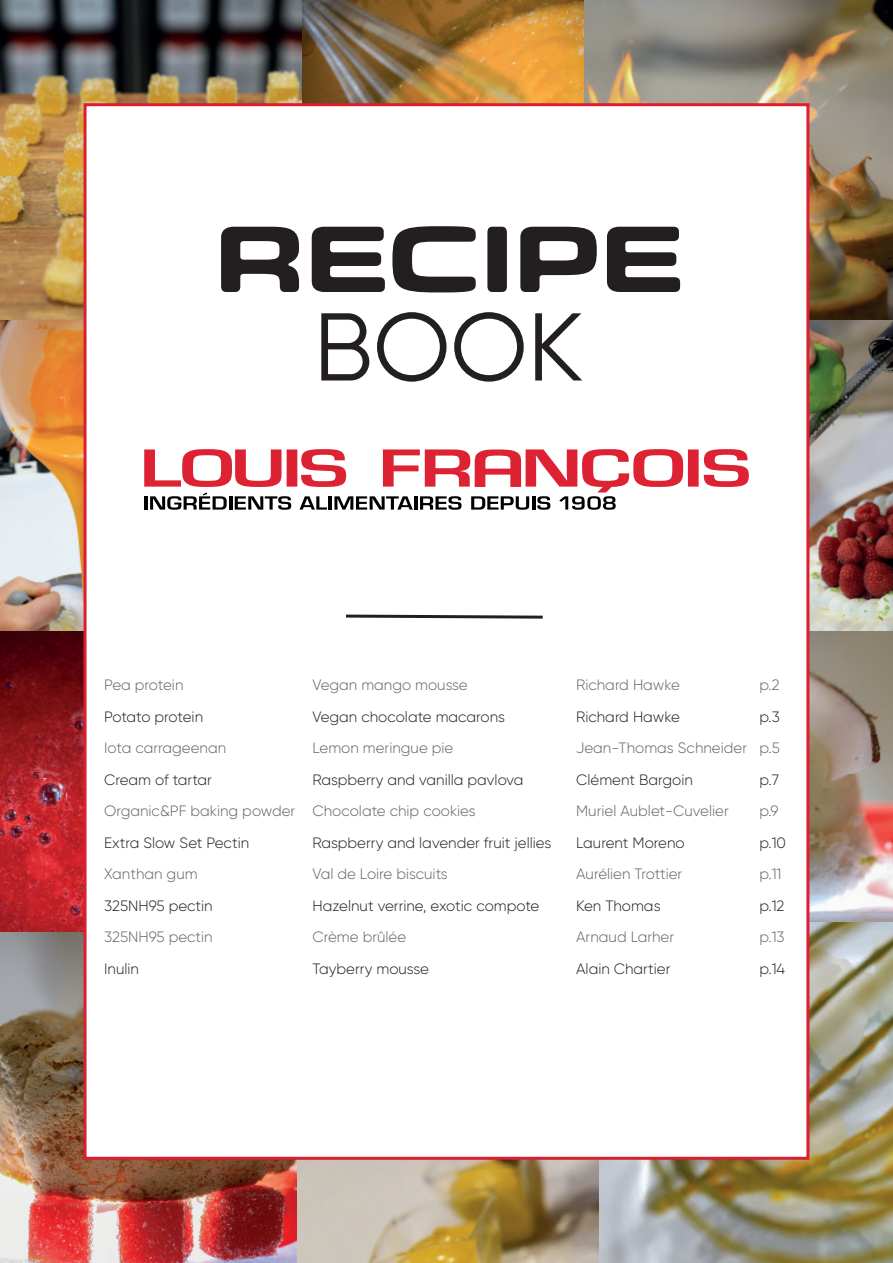
<style>
.page{position:relative;width:893px;height:1263px;background:#fff}
.page>*{position:absolute;margin:0;border:0;box-sizing:border-box;transform-origin:0 0}
.t1{font:700 96px "Eurostile Candy LT Pro";color:#231f20}
.t2{font:96px "Gilroy";color:#231f20}
.t3{font:300 15px "Gilroy";color:#231f20}
.t4{font:300 15px "Gilroy";color:#636366}
</style>
<div class="page">
<img style="left:0;top:0;width:302px;height:320px">
<img style="left:302px;top:0;width:283px;height:103px">
<img style="left:585px;top:0;width:308px;height:320px">
<img style="left:0;top:320px;width:84px;height:311px">
<img style="left:809px;top:320px;width:84px;height:311px">
<img style="left:0;top:631px;width:84px;height:301px">
<img style="left:809px;top:631px;width:84px;height:292px">
<img style="left:0;top:932px;width:298px;height:331px">
<img style="left:599px;top:923px;width:294px;height:340px">
<img style="left:298px;top:1160px;width:301px;height:103px">
<div style="left:84px;top:103px;width:725px;height:1057px;background:#fff;border:3px solid #db1e30"></div>
<svg style="left:144px;top:449px;width:605px;height:61px"></svg>
<svg style="left:346px;top:614px;width:197px;height:5px"></svg>
<h1 class="t1" style="left:214px;top:206px;width:470px">RECIPE</h1>
<h1 class="t2" style="left:314px;top:288px;width:271px">BOOK</h1>
<p class="t4" style="left:104px;top:676px;width:81px">Pea protein</p>
<p class="t3" style="left:104px;top:707px;width:100px">Potato protein</p>
<p class="t4" style="left:104px;top:739px;width:124px">Iota carrageenan</p>
<p class="t3" style="left:104px;top:770px;width:109px">Cream of tartar</p>
<p class="t4" style="left:104px;top:802px;width:193px">Organic&amp;PF baking powder</p>
<p class="t3" style="left:104px;top:833px;width:147px">Extra Slow Set Pectin</p>
<p class="t4" style="left:104px;top:865px;width:95px">Xanthan gum</p>
<p class="t3" style="left:104px;top:896px;width:110px">325NH95 pectin</p>
<p class="t4" style="left:104px;top:928px;width:110px">325NH95 pectin</p>
<p class="t3" style="left:104px;top:959px;width:36px">Inulin</p>
<p class="t4" style="left:313px;top:676px;width:157px">Vegan mango mousse</p>
<p class="t3" style="left:313px;top:707px;width:194px">Vegan chocolate macarons</p>
<p class="t4" style="left:313px;top:739px;width:142px">Lemon meringue pie</p>
<p class="t3" style="left:313px;top:770px;width:213px">Raspberry and vanilla pavlova</p>
<p class="t4" style="left:313px;top:802px;width:165px">Chocolate chip cookies</p>
<p class="t3" style="left:313px;top:833px;width:240px">Raspberry and lavender fruit jellies</p>
<p class="t4" style="left:313px;top:865px;width:137px">Val de Loire biscuits</p>
<p class="t3" style="left:313px;top:896px;width:228px">Hazelnut verrine, exotic compote</p>
<p class="t4" style="left:313px;top:928px;width:95px">Crème brûlée</p>
<p class="t3" style="left:313px;top:959px;width:118px">Tayberry mousse</p>
<p class="t4" style="left:576px;top:676px;width:105px">Richard Hawke</p>
<p class="t3" style="left:576px;top:707px;width:105px">Richard Hawke</p>
<p class="t4" style="left:576px;top:739px;width:172px">Jean-Thomas Schneider</p>
<p class="t3" style="left:576px;top:770px;width:118px">Clément Bargoin</p>
<p class="t4" style="left:576px;top:802px;width:154px">Muriel Aublet-Cuvelier</p>
<p class="t3" style="left:576px;top:833px;width:110px">Laurent Moreno</p>
<p class="t4" style="left:576px;top:865px;width:108px">Aurélien Trottier</p>
<p class="t3" style="left:576px;top:896px;width:86px">Ken Thomas</p>
<p class="t4" style="left:576px;top:928px;width:100px">Arnaud Larher</p>
<p class="t3" style="left:576px;top:959px;width:96px">Alain Chartier</p>
<p class="t4" style="left:759px;top:676px;width:22px">p.2</p>
<p class="t3" style="left:759px;top:707px;width:22px">p.3</p>
<p class="t4" style="left:759px;top:739px;width:22px">p.5</p>
<p class="t3" style="left:759px;top:770px;width:21px">p.7</p>
<p class="t4" style="left:759px;top:802px;width:21px">p.9</p>
<p class="t3" style="left:759px;top:833px;width:28px">p.10</p>
<p class="t4" style="left:759px;top:865px;width:24px">p.11</p>
<p class="t3" style="left:759px;top:896px;width:27px">p.12</p>
<p class="t4" style="left:759px;top:928px;width:27px">p.13</p>
<p class="t3" style="left:759px;top:959px;width:27px">p.14</p>
</div>
